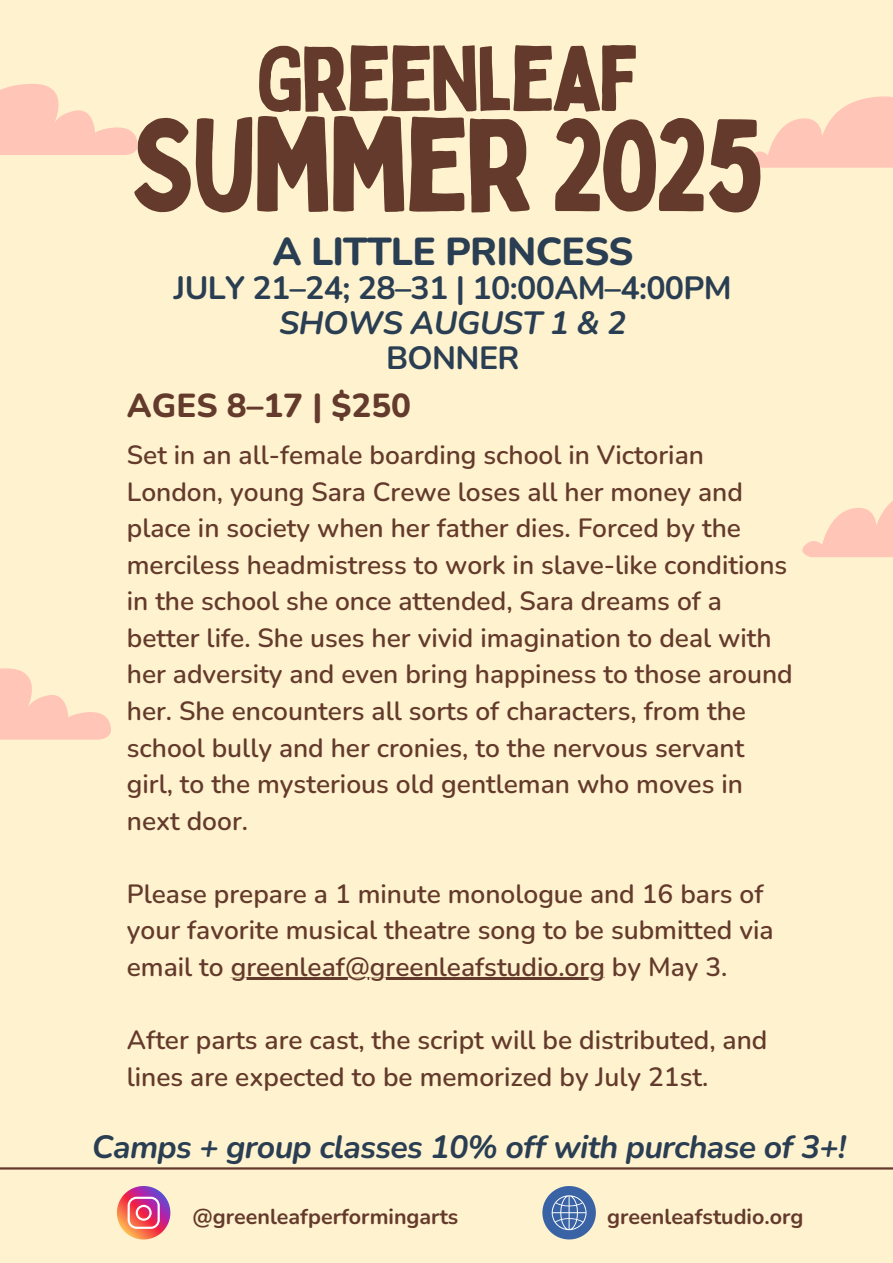
<style>
.page{position:relative;width:893px;height:1263px;background:#fff2cf}
.page>*{position:absolute;margin:0;border:0;box-sizing:border-box;transform-origin:0 0}
.t1{font:129.52px "Bobby Jones";letter-spacing:-.04em;color:#633a2b}
.t2{font:90px "Bobby Jones";letter-spacing:-.04em;color:#633a2b}
.t3{font:800 38.85px "Nunito";letter-spacing:-.02em;color:#2a3e53}
.t4{font:800 33.15px "Nunito";color:#633a2b}
.t5{font:700 32.1px/34.9px "Nunito";letter-spacing:-.02em;color:#2a3e53;text-align:center}
.t6{font:italic 700 32.1px "Nunito";letter-spacing:-.02em;color:#2a3e53}
.t7{font:600 26.33px/36.6px "Nunito";color:#633a2b}
.t8{font:700 21.45px "Nunito";color:#633a2b}
.s1{font-style:italic}
</style>
<div class="page">
<svg style="left:748px;top:96px;width:145px;height:72px"></svg>
<svg style="left:0;top:668px;width:111px;height:72px"></svg>
<svg style="left:802px;top:500px;width:91px;height:57px"></svg>
<svg style="left:0;top:84px;width:138px;height:71px"></svg>
<svg style="left:0;top:1167px;width:893px;height:73px"></svg>
<svg style="left:117px;top:1186px;width:53px;height:53px"></svg>
<svg style="left:542px;top:1186px;width:54px;height:53px"></svg>
<hr style="left:231px;top:977px;width:374px;height:3px;background:#633a2b">
<h1 class="t2" style="left:255px;top:22px;width:384px">GREENLEAF</h1>
<h1 class="t1" style="left:129px;top:83px;width:638px">SUMMER 2025</h1>
<p class="t3" style="left:272px;top:225px;width:362px">A LITTLE PRINCESS</p>
<p class="t5" style="left:174px;top:271px;width:559px">JULY 21–24; 28–31 | 10:00AM–4:00PM<br><span class="s1">SHOWS AUGUST 1 &amp; 2<br></span>BONNER</p>
<h4 class="t4" style="left:127px;top:383px;width:286px">AGES 8–17 | $250</h4>
<h2 class="t7" style="left:127px;top:437px;width:667px">Set in an all-female boarding school in Victorian London, young Sara Crewe loses all her money and place in society when her father dies. Forced by the merciless headmistress to work in slave-like conditions in the school she once attended, Sara dreams of a better life. She uses her vivid imagination to deal with her adversity and even bring happiness to those around her. She encounters all sorts of characters, from the school bully and her cronies, to the nervous servant girl, to the mysterious old gentleman who moves in next door.</h2>
<p class="t7" style="left:127px;top:876px;width:648px">Please prepare a 1 minute monologue and 16 bars of your favorite musical theatre song to be submitted via email to greenleaf@greenleafstudio.org by May 3.</p>
<h4 class="t7" style="left:127px;top:1022px;width:642px">After parts are cast, the script will be distributed, and lines are expected to be memorized by July 21st.</h4>
<h4 class="t6" style="left:92px;top:1126px;width:755px">Camps + group classes 10% off with purchase of 3+!</h4>
<p class="t8" style="left:192px;top:1202px;width:267px">@greenleafperformingarts</p>
<h2 class="t8" style="left:607px;top:1202px;width:198px">greenleafstudio.org</h2>
</div>
